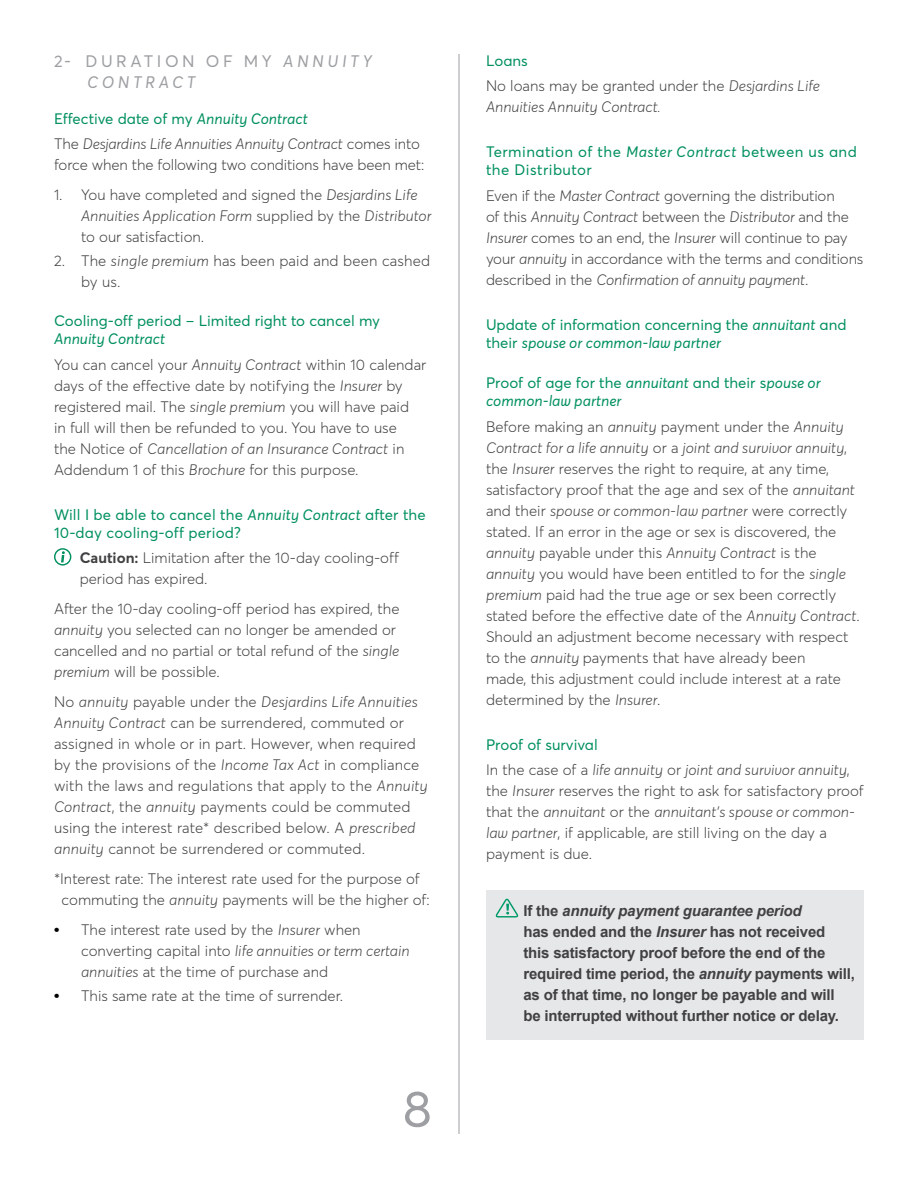
<style>
.page{position:relative;width:918px;height:1188px;background:#fff}
.page>*{position:absolute;margin:0;border:0;box-sizing:border-box;transform-origin:0 0}
.t1{font:51px "Averta";color:#9d9fa2}
.t2{font:italic 16.5px/21px "Averta";letter-spacing:.21em;color:#9d9fa2}
.t3{font:300 15px/21px "Averta";color:#414042}
.t4{font:15px/18px "Averta";color:#00905e}
.t5{font:700 15px/21px "Arial";letter-spacing:-.01em;color:#414042}
.t6{font:italic 300 15px/21px "Averta";color:#414042}
.t7{font:italic 15px/18px "Averta";color:#00905e}
.t8{font:15px/18px "Averta";letter-spacing:.03em;color:#00905e}
.s1{font-style:normal}
.s2{font-style:italic}
.s3{font-weight:700}
.s4{font-family:"Arial";font-weight:700;color:#000}
</style>
<div class="page">
<hr style="left:459px;top:54px;width:1px;height:1080px;background:#9d9fa2">
<svg style="left:54px;top:548px;width:17px;height:18px"></svg>
<div style="left:486px;top:890px;width:378px;height:149px;background:#e6e7e8"></div>
<svg style="left:495px;top:899px;width:23px;height:19px"></svg>
<h6 class="t2" style="left:87px;top:51px;width:286px;text-indent:-33px"><span class="s1">2- DURATION OF MY</span> ANNUITY<br>CONTRACT</h6>
<h5 class="t4" style="left:54px;top:109px;width:255px">Effective date of my <span class="s2">Annuity Contract</span></h5>
<p class="t3" style="left:54px;top:133px;width:372px">The <span class="s2">Desjardins Life Annuities Annuity Contract</span> comes into force when the following two conditions have been met:</p>
<p class="t3" style="left:81px;top:184px;width:352px;text-indent:-27px">1. You have completed and signed the <span class="s2">Desjardins Life<br>Annuities Application Form</span> supplied by the <span class="s2">Distributor </span>to our satisfaction.</p>
<p class="t3" style="left:81px;top:250px;width:351px;text-indent:-27px">2. The <span class="s2">single premium</span> has been paid and been cashed by us.</p>
<h5 class="t4" style="left:54px;top:312px;width:328px">Cooling-off period – Limited right to cancel my<br><span class="s2">Annuity Contract</span></h5>
<p class="t3" style="left:54px;top:354px;width:374px">You can cancel your <span class="s2">Annuity Contract</span> within 10 calendar days of the effective date by notifying the <span class="s2">Insurer</span> by registered mail. The <span class="s2">single premium</span> you will have paid<br>in full will then be refunded to you. You have to use<br>the Notice of <span class="s2">Cancellation of an Insurance Contract</span> in Addendum 1 of this <span class="s2">Brochure</span> for this purpose.</p>
<h5 class="t4" style="left:54px;top:505px;width:373px">Will I be able to cancel the <span class="s2">Annuity Contract</span> after the<br>10-day cooling-off period?</h5>
<p class="t3" style="left:80px;top:547px;width:321px"><span class="s3">Caution:</span> Limitation after the 10-day cooling-off period has expired.</p>
<p class="t3" style="left:54px;top:598px;width:347px">After the 10-day cooling-off period has expired, the <span class="s2">annuity</span> you selected can no longer be amended or cancelled and no partial or total refund of the <span class="s2">single premium</span> will be possible.</p>
<p class="t3" style="left:54px;top:691px;width:375px">No <span class="s2">annuity</span> payable under the <span class="s2">Desjardins Life Annuities Annuity Contract</span> can be surrendered, commuted or assigned in whole or in part. However, when required by the provisions of the <span class="s2">Income Tax Act</span> in compliance with the laws and regulations that apply to the <span class="s2">Annuity Contract</span>, the <span class="s2">annuity</span> payments could be commuted using the interest rate* described below. A <span class="s2">prescribed annuity</span> cannot be surrendered or commuted.</p>
<p class="t3" style="left:62px;top:868px;width:370px;text-indent:-8px">*Interest rate: The interest rate used for the purpose of commuting the <span class="s2">annuity</span> payments will be the higher of:</p>
<p class="t3" style="left:81px;top:919px;width:330px;text-indent:-27px"><span class="s4">•</span> The interest rate used by the <span class="s2">Insurer</span> when converting capital into <span class="s2">life annuities or term certain annuities</span> at the time of purchase and</p>
<p class="t3" style="left:54px;top:985px;width:291px"><span class="s4">•</span> This same rate at the time of surrender.</p>
<h1 class="t1" style="left:403px;top:1077px;width:31px">8</h1>
<h5 class="t4" style="left:486px;top:51px;width:43px">Loans</h5>
<p class="t6" style="left:486px;top:76px;width:335px"><span class="s1">No loans may be granted under the</span> Desjardins Life<br>Annuities Annuity Contract.</p>
<h5 class="t8" style="left:486px;top:143px;width:372px">Termination of the <span class="s2">Master Contract</span> between us and the Distributor</h5>
<p class="t3" style="left:486px;top:185px;width:379px">Even if the <span class="s2">Master Contract</span> governing the distribution<br>of this <span class="s2">Annuity Contract</span> between the <span class="s2">Distributor</span> and the <span class="s2">Insurer</span> comes to an end, the <span class="s2">Insurer</span> will continue to pay your <span class="s2">annuity</span> in accordance with the terms and conditions described in the <span class="s2">Confirmation of annuity payment</span>.</p>
<h5 class="t4" style="left:486px;top:315px;width:362px">Update of information concerning the <span class="s2">annuitant</span> and their <span class="s2">spouse or common-law partner</span></h5>
<h5 class="t7" style="left:486px;top:374px;width:336px"><span class="s1">Proof of age for the</span> annuitant <span class="s1">and their s</span>pouse or common-law partner</h5>
<p class="t3" style="left:486px;top:416px;width:375px">Before making an <span class="s2">annuity</span> payment under the <span class="s2">Annuity Contract for a life annuity</span> or a <span class="s2">joint and survivor annuity</span>, the <span class="s2">Insurer</span> reserves the right to require, at any time, satisfactory proof that the age and sex of the <span class="s2">annuitant </span>and their <span class="s2">spouse or common-law partner</span> were correctly stated. If an error in the age or sex is discovered, the <span class="s2">annuity</span> payable under this <span class="s2">Annuity Contract</span> is the <span class="s2">annuity</span> you would have been entitled to for the <span class="s2">single premium</span> paid had the true age or sex been correctly stated before the effective date of the <span class="s2">Annuity Contract</span>.<br>Should an adjustment become necessary with respect to the <span class="s2">annuity</span> payments that have already been<br>made, this adjustment could include interest at a rate determined by the <span class="s2">Insurer</span>.</p>
<h5 class="t4" style="left:486px;top:735px;width:113px">Proof of survival</h5>
<p class="t3" style="left:486px;top:759px;width:379px">In the case of a <span class="s2">life annuity</span> or <span class="s2">joint and survivor annuity</span>, the <span class="s2">Insurer</span> reserves the right to ask for satisfactory proof that the <span class="s2">annuitant</span> or the <span class="s2">annuitant’s spouse or common&shy;law partner</span>, if applicable, are still living on the day a payment is due.</p>
<p class="t5" style="left:523px;top:901px;width:333px">If the <span class="s2">annuity payment guarantee period<br></span>has ended and the <span class="s2">Insurer</span> has not received this satisfactory proof before the end of the required time period, the <span class="s2">annuity</span> payments will, as of that time, no longer be payable and will be interrupted without further notice or delay.</p>
</div>
